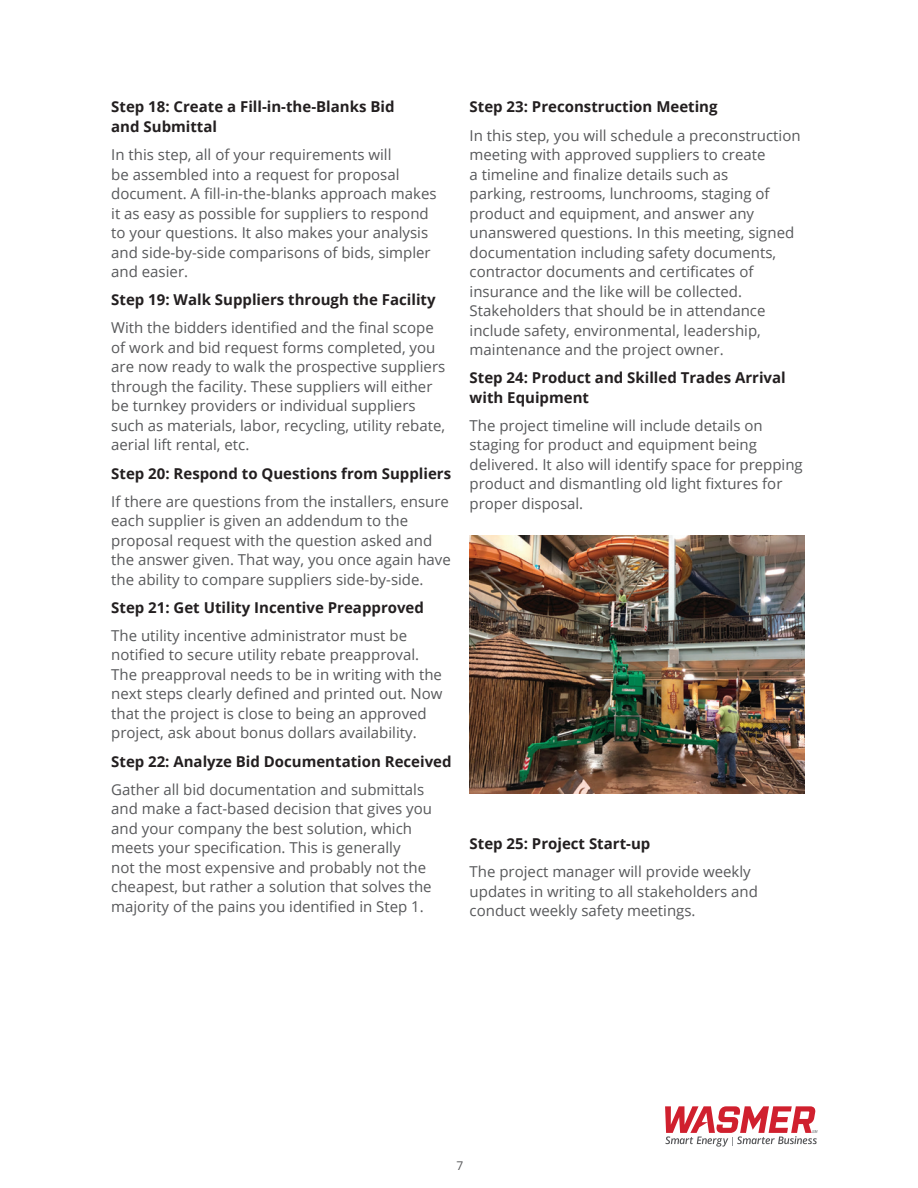
<style>
.page{position:relative;width:918px;height:1188px;background:#fff}
.page>*{position:absolute;margin:0;border:0;box-sizing:border-box;transform-origin:0 0}
.t1{font:15px/19.5px "Open Sans";color:#57585a}
.t2{font:700 15px/19.5px "Open Sans";color:#231f20}
.t3{font:12px "Open Sans";color:#57585a}
</style>
<div class="page">
<svg style="left:665px;top:1106px;width:152px;height:41px"></svg>
<img style="left:470px;top:536px;width:335px;height:258px">
<p class="t2" style="left:111px;top:97px;width:285px">Step 18: Create a Fill-in-the-Blanks Bid and Submittal</p>
<p class="t1" style="left:111px;top:145px;width:327px">In this step, all of your requirements will<br>be assembled into a request for proposal document. A fill-in-the-blanks approach makes it as easy as possible for suppliers to respond to your questions. It also makes your analysis and side-by-side comparisons of bids, simpler and easier.</p>
<p class="t2" style="left:111px;top:290px;width:326px">Step 19: Walk Suppliers through the Facility</p>
<p class="t1" style="left:111px;top:318px;width:336px">With the bidders identified and the final scope of work and bid request forms completed, you are now ready to walk the prospective suppliers through the facility. These suppliers will either be turnkey providers or individual suppliers such as materials, labor, recycling, utility rebate, aerial lift rental, etc.</p>
<p class="t2" style="left:111px;top:463px;width:341px">Step 20: Respond to Questions from Suppliers</p>
<p class="t1" style="left:111px;top:491px;width:341px">If there are questions from the installers, ensure each supplier is given an addendum to the proposal request with the question asked and the answer given. That way, you once again have the ability to compare suppliers side-by-side.</p>
<p class="t2" style="left:111px;top:597px;width:314px">Step 21: Get Utility Incentive Preapproved</p>
<p class="t1" style="left:111px;top:625px;width:333px">The utility incentive administrator must be notified to secure utility rebate preapproval.<br>The preapproval needs to be in writing with the next steps clearly defined and printed out. Now that the project is close to being an approved project, ask about bonus dollars availability.</p>
<p class="t2" style="left:111px;top:751px;width:342px">Step 22: Analyze Bid Documentation Received</p>
<p class="t1" style="left:111px;top:779px;width:322px">Gather all bid documentation and submittals and make a fact-based decision that gives you and your company the best solution, which meets your specification. This is generally<br>not the most expensive and probably not the cheapest, but rather a solution that solves the majority of the pains you identified in Step 1.</p>
<p class="t2" style="left:470px;top:97px;width:250px">Step 23: Preconstruction Meeting</p>
<p class="t1" style="left:470px;top:125px;width:333px">In this step, you will schedule a preconstruction meeting with approved suppliers to create<br>a timeline and finalize details such as<br>parking, restrooms, lunchrooms, staging of product and equipment, and answer any unanswered questions. In this meeting, signed documentation including safety documents, contractor documents and certificates of insurance and the like will be collected.<br>Stakeholders that should be in attendance include safety, environmental, leadership, maintenance and the project owner.</p>
<p class="t2" style="left:470px;top:368px;width:318px">Step 24: Product and Skilled Trades Arrival with Equipment</p>
<p class="t1" style="left:470px;top:415px;width:335px">The project timeline will include details on staging for product and equipment being delivered. It also will identify space for prepping product and dismantling old light fixtures for proper disposal.</p>
<p class="t2" style="left:470px;top:833px;width:182px">Step 25: Project Start-up</p>
<p class="t1" style="left:470px;top:862px;width:290px">The project manager will provide weekly updates in writing to all stakeholders and conduct weekly safety meetings.</p>
<p class="t3" style="left:457px;top:1158px;width:8px">7</p>
</div>
